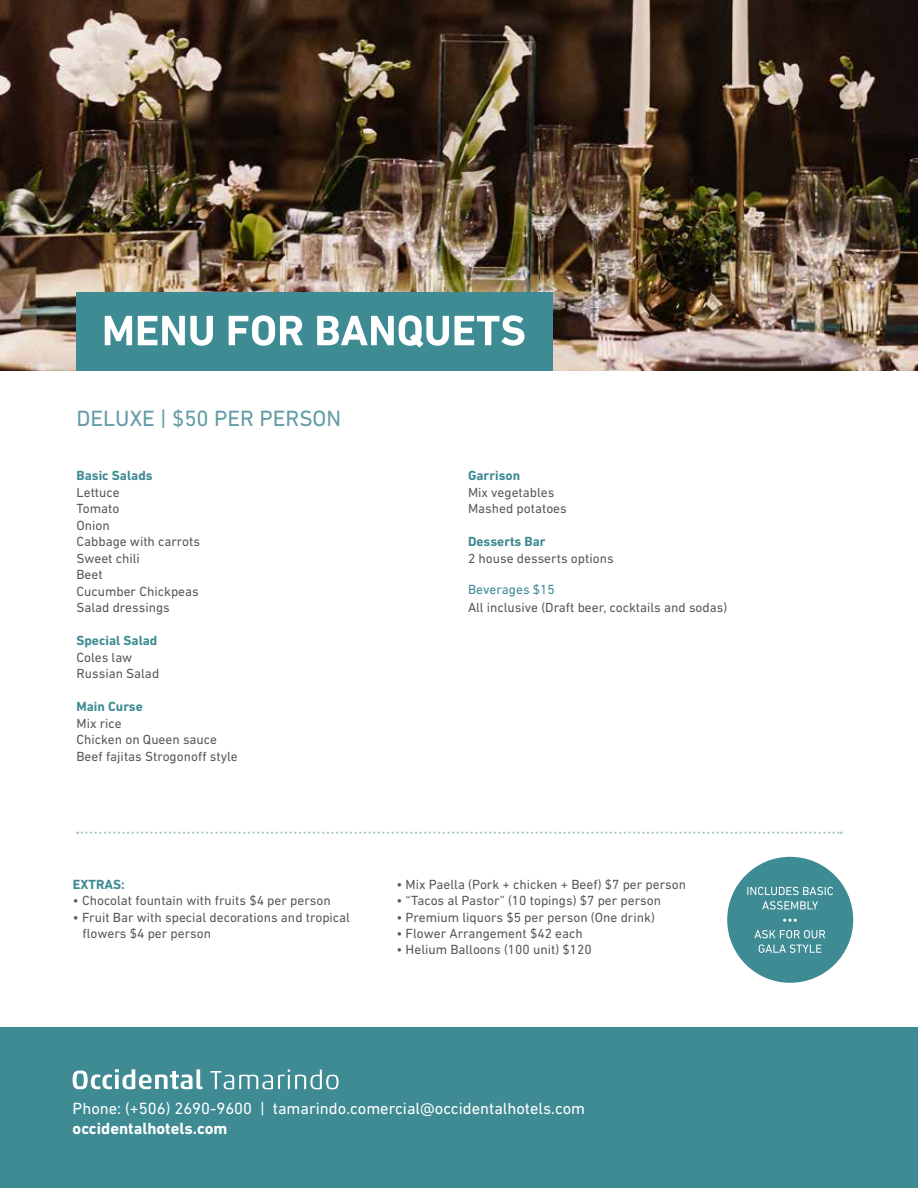
<style>
.page{position:relative;width:918px;height:1188px;background:#fff}
.page>*{position:absolute;margin:0;border:0;box-sizing:border-box;transform-origin:0 0}
.t1{font:22.5px "DIN Next LT Pro";color:#629ca5}
.t2{font:16.5px "DIN Next LT Pro";color:#fff}
.t3{font:700 16.5px "DIN Next LT Pro";color:#fff}
.t4{font:13.5px/16.5px "DIN Next LT Pro";color:#58595b}
.t5{font:700 13.5px "DIN Next LT Pro";color:#3e8b94}
.t6{font:13.5px "DIN Next LT Pro";color:#3e8b94}
</style>
<div class="page">
<div style="left:0;top:1028px;width:918px;height:160px;background:#3e8b94"></div>
<img style="left:0;top:0;width:918px;height:371px">
<div style="left:76px;top:292px;width:477px;height:79px;background:#3e8b94"></div>
<svg style="left:105px;top:315px;width:420px;height:33px"></svg>
<svg style="left:77px;top:832px;width:765px;height:2px"></svg>
<svg style="left:210px;top:1070px;width:129px;height:19px"></svg>
<svg style="left:73px;top:1069px;width:130px;height:20px"></svg>
<div style="left:727px;top:857px;width:126px;height:126px;background:#3e8b94;border-radius:50%"></div>
<svg style="left:759px;top:944px;width:62px;height:9px"></svg>
<svg style="left:754px;top:930px;width:71px;height:8px"></svg>
<svg style="left:783px;top:919px;width:14px;height:3px"></svg>
<svg style="left:762px;top:901px;width:56px;height:9px"></svg>
<svg style="left:747px;top:887px;width:86px;height:8px"></svg>
<h1 class="t1" style="left:76px;top:405px;width:266px">DELUXE | $50 PER PERSON</h1>
<p class="t5" style="left:76px;top:468px;width:78px">Basic Salads</p>
<p class="t4" style="left:76px;top:484px;width:125px">Lettuce<br>Tomato<br>Onion<br>Cabbage with carrots<br>Sweet chili<br>Beet<br>Cucumber Chickpeas<br>Salad dressings</p>
<p class="t5" style="left:76px;top:633px;width:82px">Special Salad</p>
<p class="t4" style="left:76px;top:649px;width:84px">Coles law<br>Russian Salad</p>
<p class="t5" style="left:76px;top:699px;width:68px">Main Curse</p>
<p class="t4" style="left:76px;top:715px;width:163px">Mix rice<br>Chicken on Queen sauce<br>Beef fajitas Strogonoff style</p>
<p class="t5" style="left:73px;top:876px;width:53px">EXTRAS:</p>
<p class="t4" style="left:73px;top:892px;width:259px">• Chocolat fountain with fruits $4 per person</p>
<p class="t4" style="left:83px;top:909px;width:269px;text-indent:-10px">• Fruit Bar with special decorations and tropical flowers $4 per person</p>
<p class="t5" style="left:468px;top:468px;width:54px">Garrison</p>
<p class="t4" style="left:468px;top:484px;width:100px">Mix vegetables<br>Mashed potatoes</p>
<p class="t5" style="left:468px;top:534px;width:79px">Desserts Bar</p>
<p class="t4" style="left:468px;top:550px;width:147px">2 house desserts options</p>
<p class="t4" style="left:468px;top:599px;width:261px">All inclusive (Draft beer, cocktails and sodas)</p>
<p class="t6" style="left:468px;top:582px;width:88px">Beverages $15</p>
<p class="t4" style="left:396px;top:876px;width:291px">• Mix Paella (Pork + chicken + Beef) $7 per person</p>
<p class="t4" style="left:396px;top:892px;width:266px">• “Tacos al Pastor” (10 topings) $7 per person</p>
<p class="t4" style="left:396px;top:909px;width:260px">• Premium liquors $5 per person (One drink)</p>
<p class="t4" style="left:396px;top:925px;width:188px">• Flower Arrangement $42 each</p>
<p class="t4" style="left:396px;top:941px;width:197px">• Helium Balloons (100 unit) $120</p>
<p class="t2" style="left:73px;top:1099px;width:514px">Phone: (+506) 2690-9600 | tamarindo.comercial@occidentalhotels.com</p>
<p class="t3" style="left:73px;top:1119px;width:156px">occidentalhotels.com</p>
</div>
